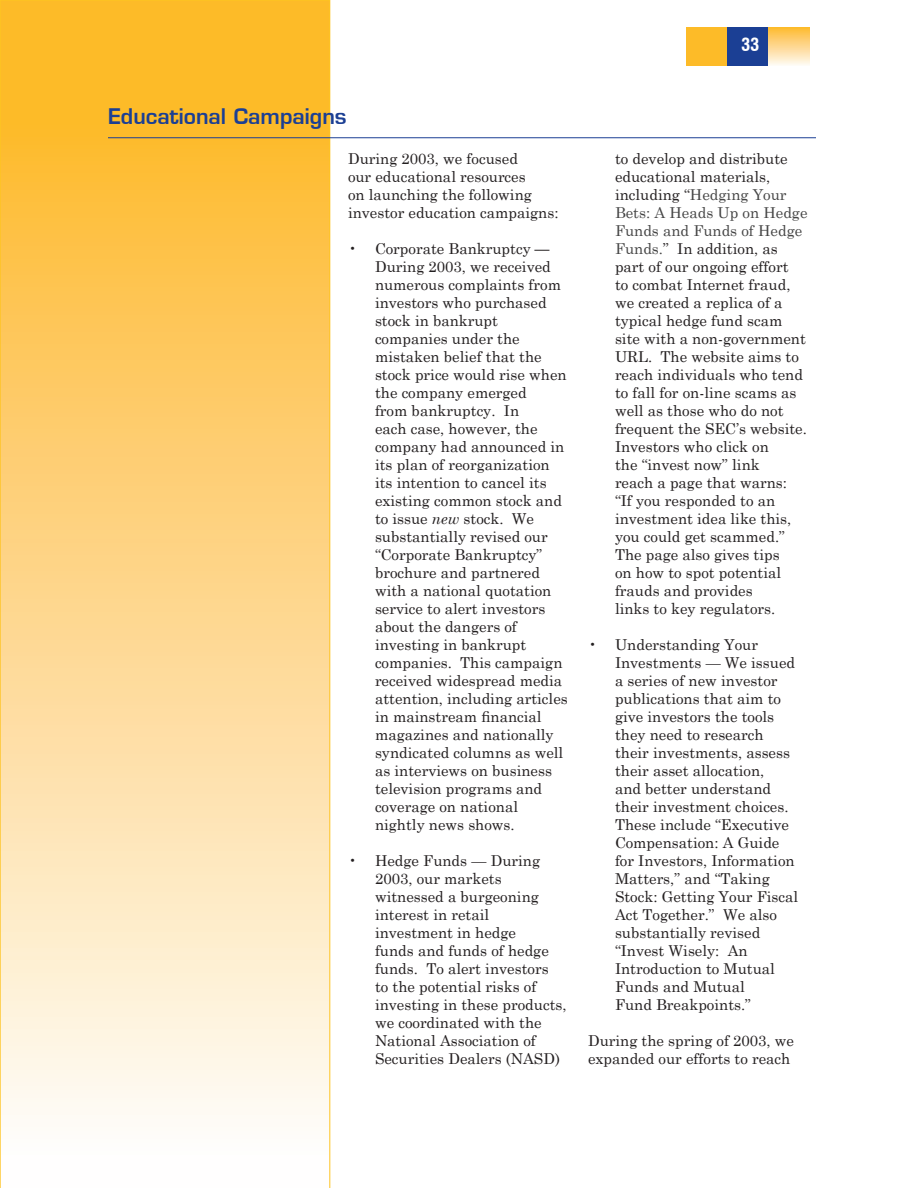
<style>
.page{position:relative;width:918px;height:1188px;background:#fff}
.page>*{position:absolute;margin:0;border:0;box-sizing:border-box;transform-origin:0 0}
.t1{font:700 21px "Euromode";color:#1b3f94}
.t2{font:700 condensed 18px "Switzerland";color:#fff}
.t3{font:15px/18px "Century Schoolbook";color:#231f20}
.s1{font-weight:700}
.s2{font-style:italic}
.s3{color:#454545}
</style>
<div class="page">
<svg style="left:0;top:0;width:330px;height:1188px;background:#fdd78b"></svg>
<div style="left:686px;top:27px;width:41px;height:39px;background:#fdbb28"></div>
<div style="left:727px;top:27px;width:42px;height:39px;background:#1b3f94"></div>
<div style="left:769px;top:27px;width:41px;height:39px;background:linear-gradient(to bottom,#feb930,#fef9f4)"></div>
<hr style="left:108px;top:137px;width:708px;height:1px;background:#1b3f94">
<p class="t2" style="left:741px;top:34px;width:19px">33</p>
<h1 class="t1" style="left:108px;top:103px;width:240px">Educational Campaigns</h1>
<p class="t3" style="left:348px;top:148px;width:212px">During 2003, we focused<br>our educational resources<br>on launching the following investor education campaigns:</p>
<p class="t3" style="left:375px;top:238px;width:194px;text-indent:-27px">• Corporate Bankruptcy <span class="s1">—<br></span>During 2003, we received numerous complaints from investors who purchased stock in bankrupt companies under the mistaken belief that the stock price would rise when the company emerged<br>from bankruptcy. In<br>each case, however, the company had announced in its plan of reorganization its intention to cancel its existing common stock and to issue <span class="s2">new</span> stock. We substantially revised our “Corporate Bankruptcy” brochure and partnered with a national quotation service to alert investors about the dangers of investing in bankrupt companies. This campaign received widespread media attention, including articles in mainstream financial magazines and nationally syndicated columns as well as interviews on business television programs and coverage on national nightly news shows.</p>
<p class="t3" style="left:375px;top:850px;width:193px;text-indent:-27px">• Hedge Funds — During<br>2003, our markets witnessed a burgeoning interest in retail investment in hedge<br>funds and funds of hedge funds. To alert investors<br>to the potential risks of investing in these products, we coordinated with the<br>National Association of<br>Securities Dealers (NASD)</p>
<p class="t3" style="left:615px;top:148px;width:194px">to develop and distribute educational materials, including “<span class="s3">Hedging Your<br>Bets: A Heads Up on Hedge<br>Funds and Funds of Hedge<br>Funds.</span>” In addition, as part of our ongoing effort<br>to combat Internet fraud, we created a replica of a typical hedge fund scam site with a non-government<br>URL. The website aims to reach individuals who tend to fall for on-line scams as well as those who do not frequent the SEC’s website.<br>Investors who click on<br>the “invest now” link<br>reach a page that warns: “If you responded to an investment idea like this, you could get scammed.”<br>The page also gives tips<br>on how to spot potential frauds and provides<br>links to key regulators.</p>
<p class="t3" style="left:615px;top:634px;width:185px;text-indent:-27px">• Understanding Your<br>Investments — We issued a series of new investor publications that aim to give investors the tools they need to research their investments, assess their asset allocation,<br>and better understand their investment choices.<br>These include “Executive<br>Compensation: A Guide for Investors, Information<br>Matters,” and “Taking<br>Stock: Getting Your Fiscal<br>Act Together.” We also substantially revised “Invest Wisely: An<br>Introduction to Mutual<br>Funds and Mutual<br>Fund Breakpoints.”</p>
<p class="t3" style="left:588px;top:1030px;width:208px">During the spring of 2003, we expanded our efforts to reach</p>
</div>
